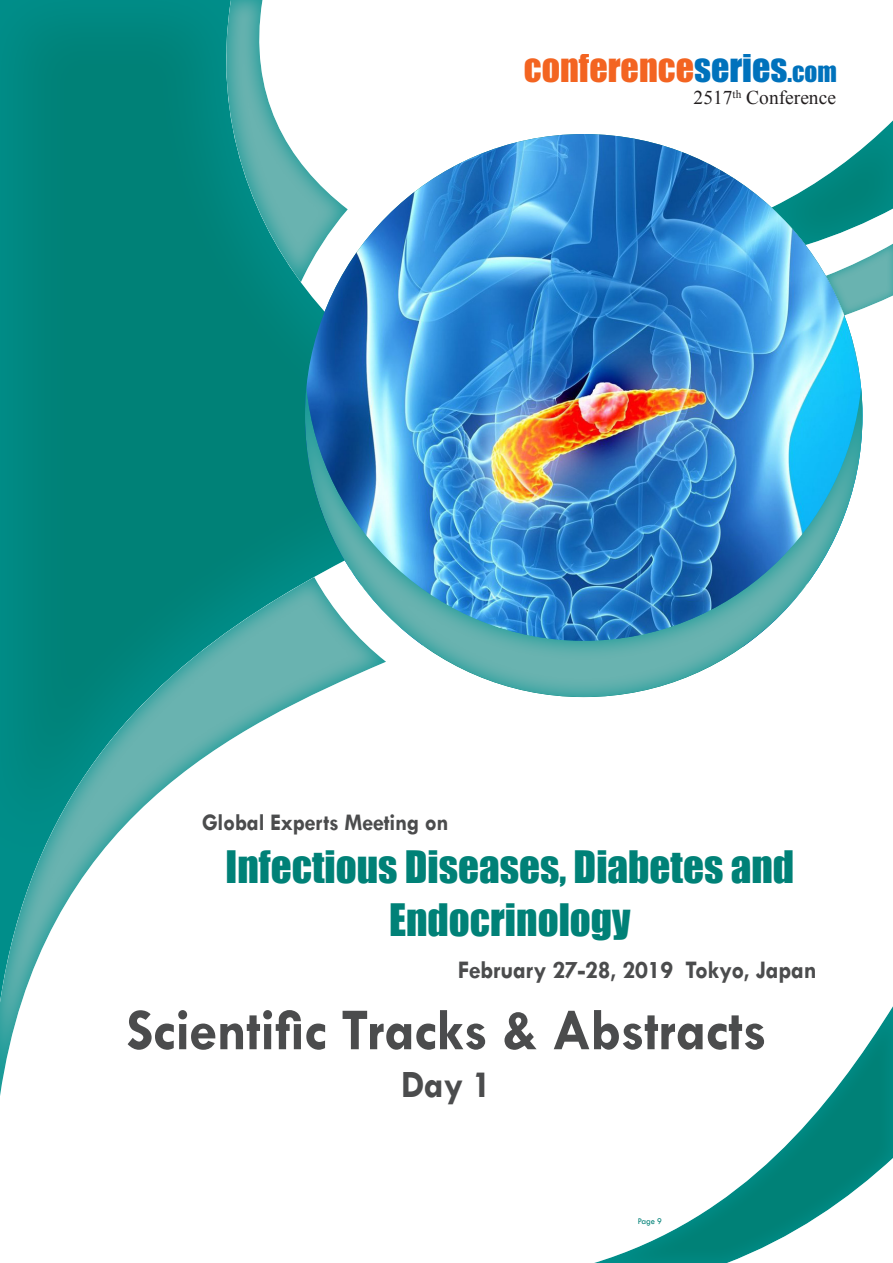
<style>
.page{position:relative;width:893px;height:1263px;background:#fff}
.page>*{position:absolute;margin:0;border:0;box-sizing:border-box;transform-origin:0 0}
.t1{font:700 60px "Tw Cen";letter-spacing:-.01em;color:#4b4c4d;scale:.95 1}
.t2{font:41.1px/53.1px "Impact";color:#008177;text-align:center}
.t3{font:700 39px "Tw Cen";color:#4b4c4d;scale:.95 1}
.t4{font:36px "Impact";color:#f36421}
.t5{font:700 25.5px "Tw Cen";letter-spacing:-.01em;color:#4b4c4d;scale:.95 1}
.t6{font:700 24px "Tw Cen";letter-spacing:-.01em;color:#4b4c4d;scale:.95 1}
.t7{font:19.5px "Times New Roman";color:#231f20}
.t8{font:9px "Tw Cen";color:#008177;scale:.95 1}
.s1{color:#0072bc}
.s2{font-size:25.2px;color:#0072bc}
</style>
<div class="page">
<div style="left:589px;top:1003px;width:304px;height:260px;background:#009391;opacity:.75"></div>
<div style="left:0;top:0;width:559px;height:1004px;background:#009391;opacity:.75"></div>
<div style="left:0;top:577px;width:387px;height:522px;background:#009391;opacity:.75"></div>
<div style="left:225px;top:0;width:124px;height:284px;background:#009391;opacity:.75"></div>
<svg style="left:862px;top:120px;width:31px;height:104px"></svg>
<div style="left:823px;top:242px;width:70px;height:75px;background:#009391;opacity:.75"></div>
<img style="left:305px;top:134px;width:557px;height:252px">
<div style="left:303px;top:386px;width:561px;height:314px;background:#009391;opacity:.75"></div>
<p class="t4" style="left:524px;top:40px;width:314px">conference<span class="s1">series</span><span class="s2">.com</span></p>
<p class="t7" style="left:694px;top:84px;width:144px">2517<sup>th</sup> Conference</p>
<p class="t6" style="left:202px;top:807px;width:261px">Global Experts Meeting on</p>
<p class="t2" style="left:225px;top:839px;width:570px">Infectious Diseases, Diabetes and<br>Endocrinology</p>
<p class="t5" style="left:458px;top:954px;width:379px">February 27-28, 2019 Tokyo, Japan</p>
<p class="t1" style="left:126px;top:994px;width:676px">Scientific Tracks &amp; Abstracts</p>
<p class="t3" style="left:401px;top:1062px;width:97px">Day 1</p>
<p class="t8" style="left:638px;top:1215px;width:27px">Page 9</p>
</div>
